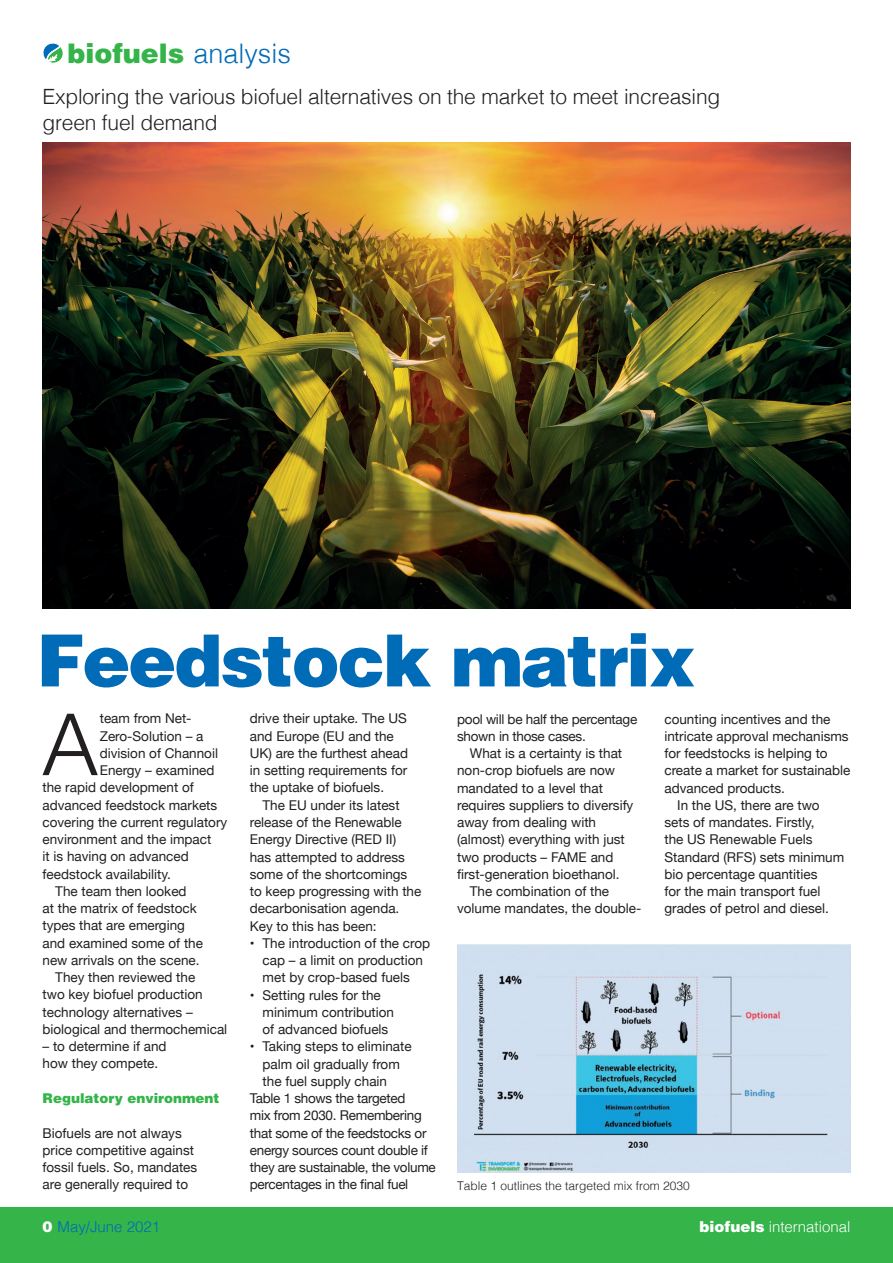
<style>
.page{position:relative;width:893px;height:1263px;background:#fff}
.page>*{position:absolute;margin:0;border:0;box-sizing:border-box;transform-origin:0 0}
.t1{font:300 85.95px "Helvetica Neue";color:#231f20}
.t2{font:900 72px "Helvetica LT";letter-spacing:-.03em;color:#006bb6}
.t3{font:900 27px "Helvetica LT";color:#35b44a}
.t4{font:300 21px/25.2px "Helvetica";letter-spacing:-.01em;color:#231f20}
.t5{font:300 15px "Helvetica";color:#fff}
.t6{font:300 15px "Helvetica";color:#006bb6}
.t7{font:13.5px/17.2px "Helvetica Neue";color:#231f20}
.t8{font:13.5px/17.2px "Helvetica Neue";letter-spacing:-.02em;color:#231f20}
.t9{font:900 13.5px "Helvetica LT";color:#35b44a}
.t10{font:300 12px "Helvetica";color:#231f20}
.s1{font-family:"Helvetica";font-weight:300;color:#006bb6}
.s2{font-family:"Helvetica LT";font-weight:900;color:#fff}
.s3{font-family:"Helvetica LT";font-weight:900}
</style>
<div class="page">
<svg style="left:43px;top:43px;width:20px;height:21px"></svg>
<div style="left:0;top:1208px;width:893px;height:55px;background:#35b44a"></div>
<img style="left:457px;top:945px;width:393px;height:227px">
<img style="left:43px;top:143px;width:807px;height:465px">
<h3 class="t3" style="left:67px;top:36px;width:225px">biofuels <span class="s1">analysis</span></h3>
<h3 class="t4" style="left:43px;top:83px;width:679px">Exploring the various biofuel alternatives on the market to meet increasing green fuel demand</h3>
<h2 class="t2" style="left:37px;top:613px;width:661px">Feedstock matrix</h2>
<h1 class="t1" style="left:43px;top:675px;width:56px">A</h1>
<p class="t7" style="left:100px;top:711px;width:93px">team from Net-</p>
<p class="t7" style="left:100px;top:728px;width:105px">Zero-Solution – a</p>
<p class="t7" style="left:100px;top:745px;width:120px">division of Channoil</p>
<p class="t7" style="left:100px;top:762px;width:116px">Energy – examined</p>
<p class="t7" style="left:43px;top:780px;width:153px">the rapid development of</p>
<p class="t7" style="left:43px;top:797px;width:176px">advanced feedstock markets</p>
<p class="t7" style="left:43px;top:814px;width:186px">covering the current regulatory</p>
<p class="t7" style="left:43px;top:831px;width:170px">environment and the impact</p>
<p class="t7" style="left:43px;top:849px;width:148px">it is having on advanced</p>
<p class="t7" style="left:43px;top:866px;width:130px">feedstock availability.</p>
<p class="t7" style="left:55px;top:883px;width:133px">The team then looked</p>
<p class="t7" style="left:43px;top:900px;width:156px">at the matrix of feedstock</p>
<p class="t7" style="left:43px;top:918px;width:144px">types that are emerging</p>
<p class="t7" style="left:43px;top:935px;width:162px">and examined some of the</p>
<p class="t7" style="left:43px;top:952px;width:159px">new arrivals on the scene.</p>
<p class="t7" style="left:55px;top:969px;width:142px">They then reviewed the</p>
<p class="t7" style="left:43px;top:987px;width:162px">two key biofuel production</p>
<p class="t7" style="left:43px;top:1004px;width:152px">technology alternatives –</p>
<p class="t7" style="left:43px;top:1021px;width:186px">biological and thermochemical</p>
<p class="t7" style="left:43px;top:1038px;width:126px">– to determine if and how they compete.</p>
<p class="t9" style="left:43px;top:1089px;width:179px">Regulatory environment</p>
<p class="t7" style="left:43px;top:1125px;width:156px">Biofuels are not always price competitive against fossil fuels. So, mandates are generally required to</p>
<p class="t7" style="left:250px;top:711px;width:160px">drive their uptake. The US and Europe (EU and the<br>UK) are the furthest ahead in setting requirements for the uptake of biofuels.</p>
<p class="t7" style="left:250px;top:797px;width:173px;text-indent:13px">The EU under its latest release of the Renewable<br>Energy Directive (RED II)<br>has attempted to address some of the shortcomings to keep progressing with the decarbonisation agenda.<br>Key to this has been:</p>
<p class="t7" style="left:250px;top:935px;width:182px;text-align:center">• The introduction of the crop cap – a limit on production met by crop-based fuels</p>
<p class="t7" style="left:263px;top:987px;width:133px;text-indent:-13px">• Setting rules for the minimum contribution of advanced biofuels</p>
<p class="t7" style="left:250px;top:1039px;width:163px">• Taking steps to eliminate</p>
<p class="t7" style="left:263px;top:1056px;width:139px">palm oil gradually from</p>
<p class="t7" style="left:263px;top:1073px;width:126px">the fuel supply chain</p>
<p class="t8" style="left:250px;top:1090px;width:157px">Table 1 shows the targeted</p>
<p class="t8" style="left:250px;top:1108px;width:174px">mix from 2030. Remembering</p>
<p class="t8" style="left:250px;top:1125px;width:178px">that some of the feedstocks or</p>
<p class="t8" style="left:250px;top:1142px;width:180px">energy sources count double if</p>
<p class="t8" style="left:250px;top:1159px;width:188px">they are sustainable, the volume</p>
<p class="t8" style="left:250px;top:1177px;width:160px">percentages in the final fuel</p>
<p class="t8" style="left:457px;top:711px;width:182px">pool will be half the percentage shown in those cases.</p>
<p class="t7" style="left:470px;top:745px;width:154px">What is a certainty is that</p>
<p class="t7" style="left:457px;top:763px;width:160px">non-crop biofuels are now</p>
<p class="t7" style="left:457px;top:780px;width:147px">mandated to a level that</p>
<p class="t7" style="left:457px;top:797px;width:178px">requires suppliers to diversify</p>
<p class="t7" style="left:457px;top:814px;width:140px">away from dealing with</p>
<p class="t7" style="left:457px;top:832px;width:169px">(almost) everything with just</p>
<p class="t7" style="left:457px;top:849px;width:158px">two products – FAME and</p>
<p class="t7" style="left:457px;top:866px;width:164px">first-generation bioethanol.</p>
<p class="t7" style="left:470px;top:883px;width:141px">The combination of the</p>
<p class="t7" style="left:457px;top:901px;width:186px">volume mandates, the double-</p>
<p class="t7" style="left:664px;top:711px;width:168px">counting incentives and the</p>
<p class="t7" style="left:664px;top:728px;width:186px">intricate approval mechanisms</p>
<p class="t7" style="left:664px;top:745px;width:165px">for feedstocks is helping to</p>
<p class="t7" style="left:664px;top:763px;width:188px">create a market for sustainable</p>
<p class="t7" style="left:664px;top:780px;width:122px">advanced products.</p>
<p class="t7" style="left:677px;top:797px;width:144px">In the US, there are two</p>
<p class="t7" style="left:664px;top:814px;width:152px">sets of mandates. Firstly,</p>
<p class="t7" style="left:664px;top:832px;width:150px">the US Renewable Fuels</p>
<p class="t7" style="left:664px;top:849px;width:181px">Standard (RFS) sets minimum</p>
<p class="t7" style="left:664px;top:866px;width:155px">bio percentage quantities</p>
<p class="t7" style="left:664px;top:883px;width:158px">for the main transport fuel</p>
<p class="t7" style="left:664px;top:901px;width:166px">grades of petrol and diesel.</p>
<p class="t10" style="left:457px;top:1176px;width:234px">Table 1 outlines the targeted mix from 2030</p>
<p class="t6" style="left:43px;top:1213px;width:119px"><span class="s2">0</span> May/June 2021</p>
<p class="t5" style="left:700px;top:1213px;width:152px"><span class="s3">biofuels</span> international</p>
</div>
